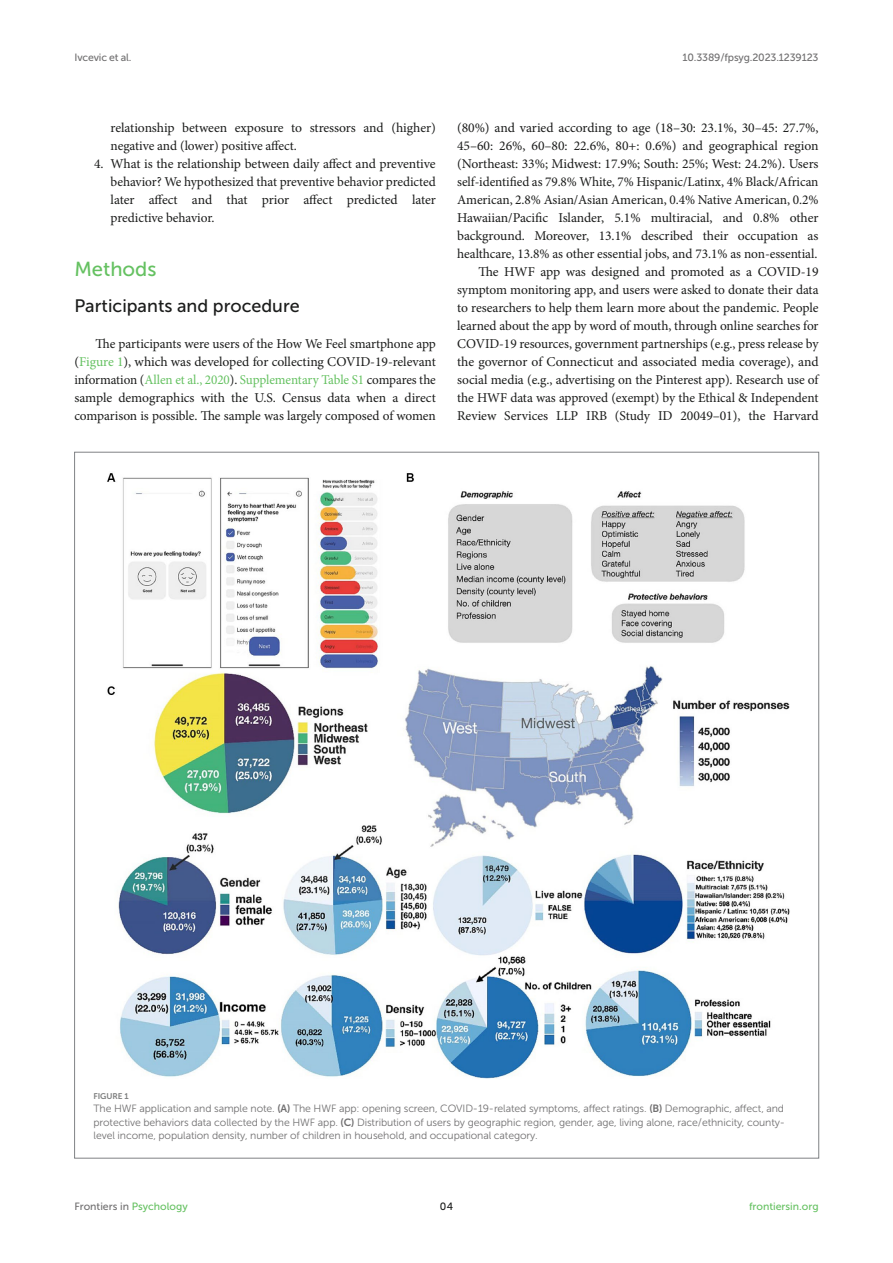
<style>
.page{position:relative;width:893px;height:1263px;background:#fff}
.page>*{position:absolute;margin:0;border:0;box-sizing:border-box;transform-origin:0 0}
.HEAD_1{font:20.25px "Museo Sans 500";color:#65c161}
.HEAD_2_after_HEAD_1{font:18px "Museo Sans 500";color:#1b1c1b}
.TEXT_FLUSH{font:13.5px/18px "Minion Pro";letter-spacing:-.01em;color:#1b1c1b;text-align:justify}
.TEXT{font:13.5px/18px "Minion Pro";letter-spacing:-.005em;color:#1b1c1b;text-align:justify}
.NL_BLW{font:13.5px/18px "Minion Pro";letter-spacing:-.005em;color:#1b1c1b;text-align:justify}
.NL_MID{font:13.5px/18px "Minion Pro";letter-spacing:-.005em;color:#1b1c1b}
.FIG_LEG{font:10.5px/13.5px "Museo Sans 300";letter-spacing:-.01em;color:#706f70;text-align:justify}
.t1{font:10.5px "Museo Sans 500";letter-spacing:-.015em;color:#706f70}
.t2{font:10.5px "Museo Sans 500";color:#65c161}
.t3{font:10.5px "Museo Sans 500";color:#1b1c1b}
.FIG_HD{font:8.25px "Museo Sans 700";letter-spacing:-.01em;color:#7e7f7f}
.s1{color:#65c161}
.s2{font-family:"Museo Sans 700"}
</style>
<div class="page">
<img style="left:107px;top:473px;width:683px;height:606px">
<p class="t1" style="left:74px;top:51px;width:59px">Ivcevic et al.</p>
<p class="t1" style="left:683px;top:51px;width:137px">10.3389/fpsyg.2023.1239123</p>
<p class="NL_MID" style="left:111px;top:119px;width:327px">relationship between exposure to stressors and (higher) negative and (lower) positive affect.</p>
<p class="NL_BLW" style="left:111px;top:155px;width:327px;text-indent:-16px">4. What is the relationship between daily affect and preventive behavior? We hypothesized that preventive behavior predicted later affect and that prior affect predicted later predictive behavior.</p>
<p class="HEAD_1" style="left:74px;top:258px;width:84px">Methods</p>
<p class="HEAD_2_after_HEAD_1" style="left:74px;top:296px;width:227px">Participants and procedure</p>
<p class="TEXT_FLUSH" style="left:74px;top:335px;width:363px;text-indent:21px">The participants were users of the How We Feel smartphone app (<span class="s1">Figure 1</span>), which was developed for collecting COVID-19-relevant information (<span class="s1">Allen et al., 2020</span>). <span class="s1">Supplementary Table S1</span> compares the sample demographics with the U.S. Census data when a direct comparison is possible. The sample was largely composed of women</p>
<p class="TEXT_FLUSH" style="left:457px;top:119px;width:363px">(80%) and varied according to age (18–30: 23.1%, 30–45: 27.7%, 45–60: 26%, 60–80: 22.6%, 80+: 0.6%) and geographical region (Northeast: 33%; Midwest: 17.9%; South: 25%; West: 24.2%). Users self-identified as 79.8% White, 7% Hispanic/Latinx, 4% Black/African American, 2.8% Asian/Asian American, 0.4% Native American, 0.2% Hawaiian/Pacific Islander, 5.1% multiracial, and 0.8% other background. Moreover, 13.1% described their occupation as healthcare, 13.8% as other essential jobs, and 73.1% as non-essential.</p>
<p class="TEXT" style="left:457px;top:263px;width:363px;text-indent:21px">The HWF app was designed and promoted as a COVID-19 symptom monitoring app, and users were asked to donate their data to researchers to help them learn more about the pandemic. People learned about the app by word of mouth, through online searches for COVID-19 resources, government partnerships (e.g., press release by the governor of Connecticut and associated media coverage), and social media (e.g., advertising on the Pinterest app). Research use of the HWF data was approved (exempt) by the Ethical &amp; Independent Review Services LLP IRB (Study ID 20049–01), the Harvard</p>
<p class="FIG_HD" style="left:94px;top:1091px;width:37px">FIGURE 1</p>
<p class="FIG_LEG" style="left:94px;top:1102px;width:693px">The HWF application and sample note. <span class="s2">(A)</span> The HWF app: opening screen, COVID-19-related symptoms, affect ratings. <span class="s2">(B)</span> Demographic, affect, and protective behaviors data collected by the HWF app. <span class="s2">(C)</span> Distribution of users by geographic region, gender, age, living alone, race/ethnicity, county&shy;level income, population density, number of children in household, and occupational category.</p>
<p class="t1" style="left:74px;top:1200px;width:115px">Frontiers in <span class="s1">Psychology</span></p>
<p class="t3" style="left:440px;top:1200px;width:15px">04</p>
<p class="t2" style="left:749px;top:1200px;width:71px">frontiersin.org</p>
</div>
